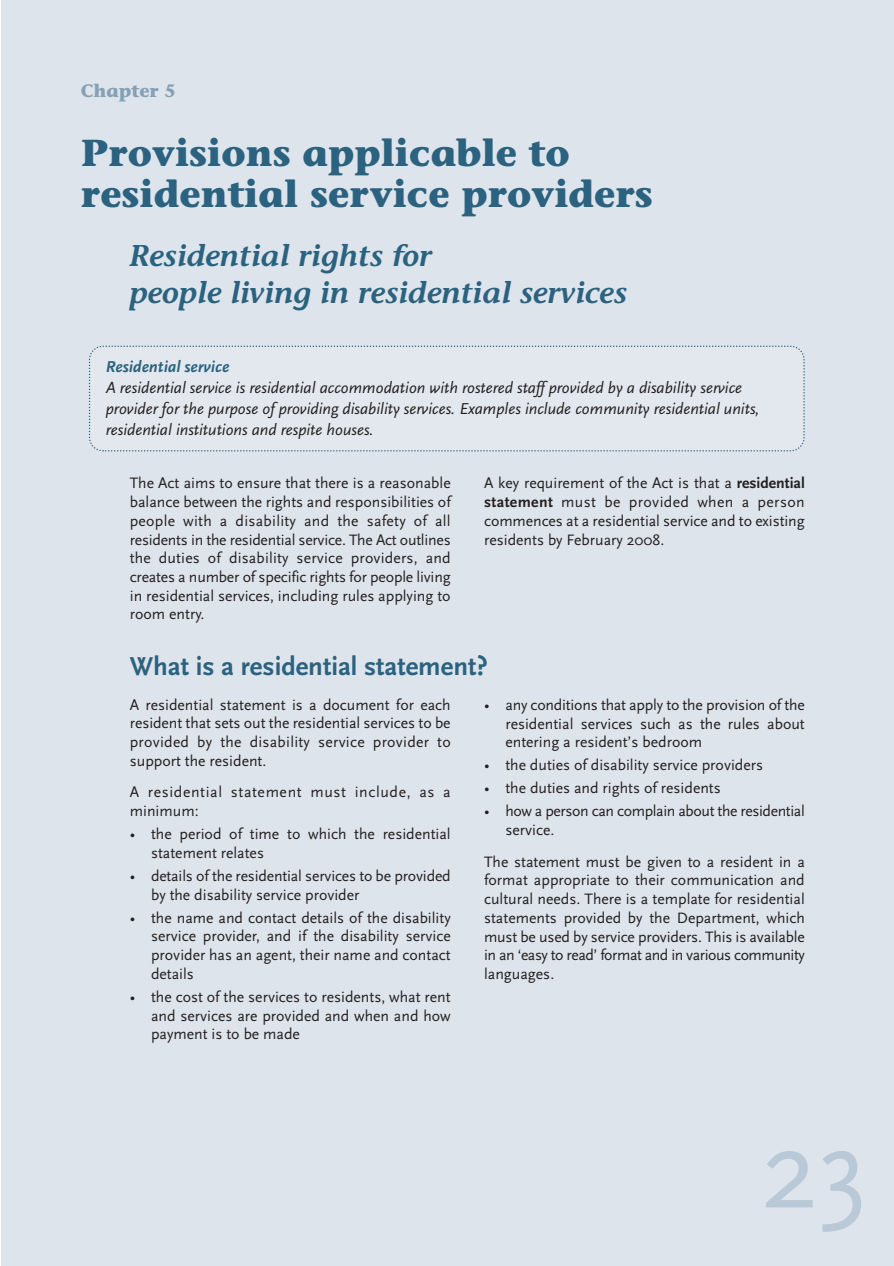
<style>
.page{position:relative;width:894px;height:1266px;background:#fff}
.page>*{position:absolute;margin:0;border:0;box-sizing:border-box;transform-origin:0 0}
.t1{font:116.25px "Scala Sans";color:#bac9d7}
.t2{font:700 37.5px/40.5px "Stone Informal";color:#2b627f}
.t3{font:italic 600 30px/37.5px "Stone Informal";color:#2b627f}
.t4{font:700 27px "Scala Sans";color:#2b627f}
.t5{font:700 18px "Stone Informal";color:#86a1b5}
.t6{font:italic 16.5px/21px "Scala Sans";color:#231f20}
.t7{font:italic 700 16.5px "Scala Sans";color:#2b627f}
.t8{font:15.75px/18.8px "Scala Sans";color:#231f20;text-align:justify}
.t9{font:15.75px/18.8px "Scala Sans";letter-spacing:-.025em;color:#231f20}
.t10{font:15.75px/18.8px "Scala Sans";letter-spacing:.04em;color:#231f20}
.s1{font-weight:700}
</style>
<div class="page">
<div style="left:1px;top:0;width:892px;height:1266px;background:#dee4eb"></div>
<svg style="left:88px;top:345px;width:717px;height:107px"></svg>
<p class="t5" style="left:81px;top:84px;width:96px">Chapter 5</p>
<h2 class="t2" style="left:81px;top:137px;width:573px">Provisions applicable to residential service providers</h2>
<h3 class="t3" style="left:130px;top:240px;width:499px">Residential rights for<br>people living in residential services</h3>
<p class="t7" style="left:106px;top:359px;width:125px">Residential service</p>
<p class="t6" style="left:106px;top:378px;width:655px">A residential service is residential accommodation with rostered staff provided by a disability service provider for the purpose of providing disability services. Examples include community residential units, residential institutions and respite houses.</p>
<p class="t8" style="left:130px;top:475px;width:322px">The Act aims to ensure that there is a reasonable balance between the rights and responsibilities of people with a disability and the safety of all residents in the residential service. The Act outlines the duties of disability service providers, and creates a number of specific rights for people living in residential services, including rules applying to room entry.</p>
<p class="t8" style="left:484px;top:475px;width:322px">A key requirement of the Act is that a <span class="s1">residential statement</span> must be provided when a person commences at a residential service and to existing residents by February 2008.</p>
<h3 class="t4" style="left:130px;top:655px;width:359px">What is a residential statement?</h3>
<p class="t8" style="left:130px;top:696px;width:322px">A residential statement is a document for each resident that sets out the residential services to be provided by the disability service provider to support the resident.</p>
<p class="t10" style="left:130px;top:784px;width:322px">A residential statement must include, as a minimum:</p>
<p class="t8" style="left:151px;top:826px;width:301px;text-indent:-21px">• the period of time to which the residential statement relates</p>
<p class="t8" style="left:151px;top:868px;width:301px;text-indent:-21px">• details of the residential services to be provided by the disability service provider</p>
<p class="t8" style="left:151px;top:909px;width:301px;text-indent:-21px">• the name and contact details of the disability service provider, and if the disability service provider has an agent, their name and contact details</p>
<p class="t8" style="left:151px;top:989px;width:301px;text-indent:-21px">• the cost of the services to residents, what rent and services are provided and when and how payment is to be made</p>
<p class="t8" style="left:505px;top:697px;width:301px;text-indent:-21px">• any conditions that apply to the provision of the residential services such as the rules about entering a resident’s bedroom</p>
<p class="t8" style="left:484px;top:757px;width:280px">• the duties of disability service providers</p>
<p class="t8" style="left:484px;top:780px;width:238px">• the duties and rights of residents</p>
<p class="t9" style="left:505px;top:803px;width:301px;text-indent:-21px">• how a person can complain about the residential service.</p>
<p class="t8" style="left:484px;top:853px;width:322px">The statement must be given to a resident in a format appropriate to their communication and cultural needs. There is a template for residential statements provided by the Department, which must be used by service providers. This is available in an ‘easy to read’ format and in various community languages.</p>
<h1 class="t1" style="left:760px;top:1122px;width:109px">23</h1>
</div>
